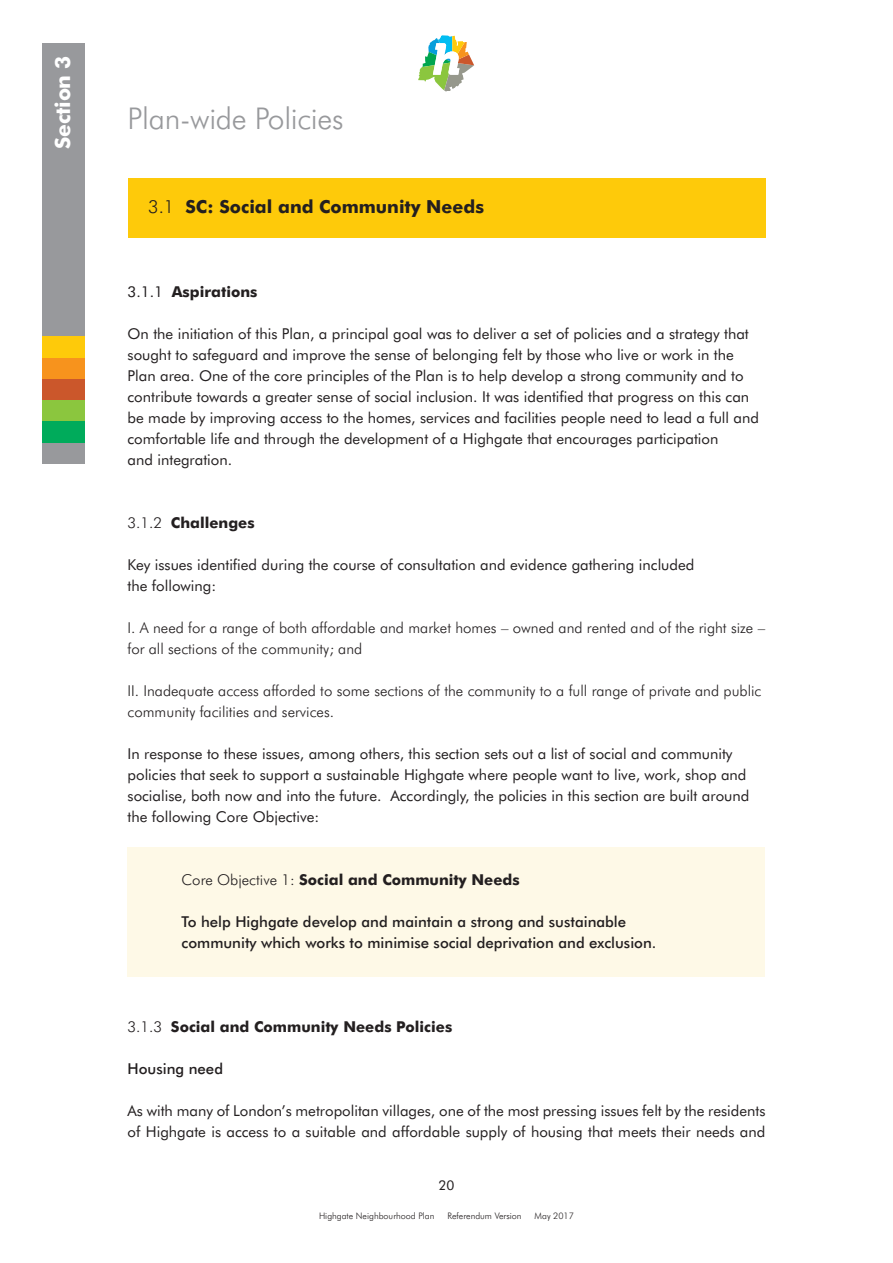
<style>
.page{position:relative;width:893px;height:1263px;background:#fff}
.page>*{position:absolute;margin:0;border:0;box-sizing:border-box;transform-origin:0 0}
.t1{font:300 30px "Futura BT";letter-spacing:-.01em;color:#98999c}
.t2{font:700 21px "Futura BT";letter-spacing:-.01em;color:#fff}
.t3{font:700 18px "Futura BT";color:#231f20}
.t4{font:15px/21px "Futura BT";color:#231f20}
.t5{font:300 15px/21px "Futura BT";color:#231f20}
.t6{font:500 15px/21px "Futura BT";color:#231f20}
.t7{font:700 15px "Futura BT";color:#231f20}
.t8{font:13.5px "Futura BT";color:#231f20}
.t9{font:300 9px "Futura BT";color:#231f20}
.s1{font-weight:300}
.s2{font-weight:400}
</style>
<div class="page">
<svg style="left:418px;top:35px;width:56px;height:57px"></svg>
<div style="left:128px;top:178px;width:638px;height:60px;background:#feca0a"></div>
<div style="left:128px;top:847px;width:637px;height:130px;background:#fef9e7"></div>
<div style="left:43px;top:43px;width:42px;height:420px;background:#98999c"></div>
<div style="left:43px;top:421px;width:42px;height:21px;background:#00ab5b"></div>
<div style="left:43px;top:400px;width:42px;height:21px;background:#8bc63e"></div>
<div style="left:43px;top:378px;width:42px;height:22px;background:#cb572b"></div>
<div style="left:43px;top:357px;width:42px;height:21px;background:#f7931d"></div>
<div style="left:43px;top:336px;width:42px;height:21px;background:#feca0a"></div>
<h2 class="t2" style="left:54px;top:149px;width:95px;rotate:-90deg">Section 3</h2>
<h1 class="t1" style="left:128px;top:106px;width:218px">Plan-wide Policies</h1>
<p class="t3" style="left:148px;top:199px;width:337px"><span class="s1">3.1</span> SC: Social and Community Needs</p>
<p class="t7" style="left:128px;top:286px;width:131px"><span class="s2">3.1.1</span> Aspirations</p>
<p class="t4" style="left:128px;top:324px;width:633px">On the initiation of this Plan, a principal goal was to deliver a set of policies and a strategy that sought to safeguard and improve the sense of belonging felt by those who live or work in the Plan area. One of the core principles of the Plan is to help develop a strong community and to contribute towards a greater sense of social inclusion. It was identified that progress on this can be made by improving access to the homes, services and facilities people need to lead a full and comfortable life and through the development of a Highgate that encourages participation<br>and integration.</p>
<p class="t7" style="left:128px;top:517px;width:129px"><span class="s1">3.1.2</span> Challenges</p>
<p class="t4" style="left:128px;top:555px;width:568px">Key issues identified during the course of consultation and evidence gathering included the following:</p>
<p class="t5" style="left:128px;top:618px;width:639px">I. A need for a range of both affordable and market homes – owned and rented and of the right size – for all sections of the community; and</p>
<p class="t5" style="left:128px;top:681px;width:635px">II. Inadequate access afforded to some sections of the community to a full range of private and public community facilities and services.</p>
<p class="t4" style="left:128px;top:744px;width:623px">In response to these issues, among others, this section sets out a list of social and community policies that seek to support a sustainable Highgate where people want to live, work, shop and socialise, both now and into the future. Accordingly, the policies in this section are built around the following Core Objective:</p>
<p class="t7" style="left:182px;top:874px;width:340px"><span class="s1">Core Objective 1:</span> Social and Community Needs</p>
<p class="t6" style="left:182px;top:912px;width:476px">To help Highgate develop and maintain a strong and sustainable community which works to minimise social deprivation and exclusion.</p>
<p class="t7" style="left:128px;top:1021px;width:326px"><span class="s1">3.1.3</span> Social and Community Needs Policies</p>
<p class="t6" style="left:128px;top:1059px;width:97px">Housing need</p>
<p class="t4" style="left:128px;top:1101px;width:639px">As with many of London’s metropolitan villages, one of the most pressing issues felt by the residents of Highgate is access to a suitable and affordable supply of housing that meets their needs and</p>
<p class="t8" style="left:438px;top:1180px;width:17px">20</p>
<p class="t9" style="left:319px;top:1212px;width:117px">Highgate Neighbourhood Plan</p>
<p class="t9" style="left:447px;top:1212px;width:76px">Referendum Version</p>
<p class="t9" style="left:535px;top:1212px;width:41px">May 2017</p>
</div>
